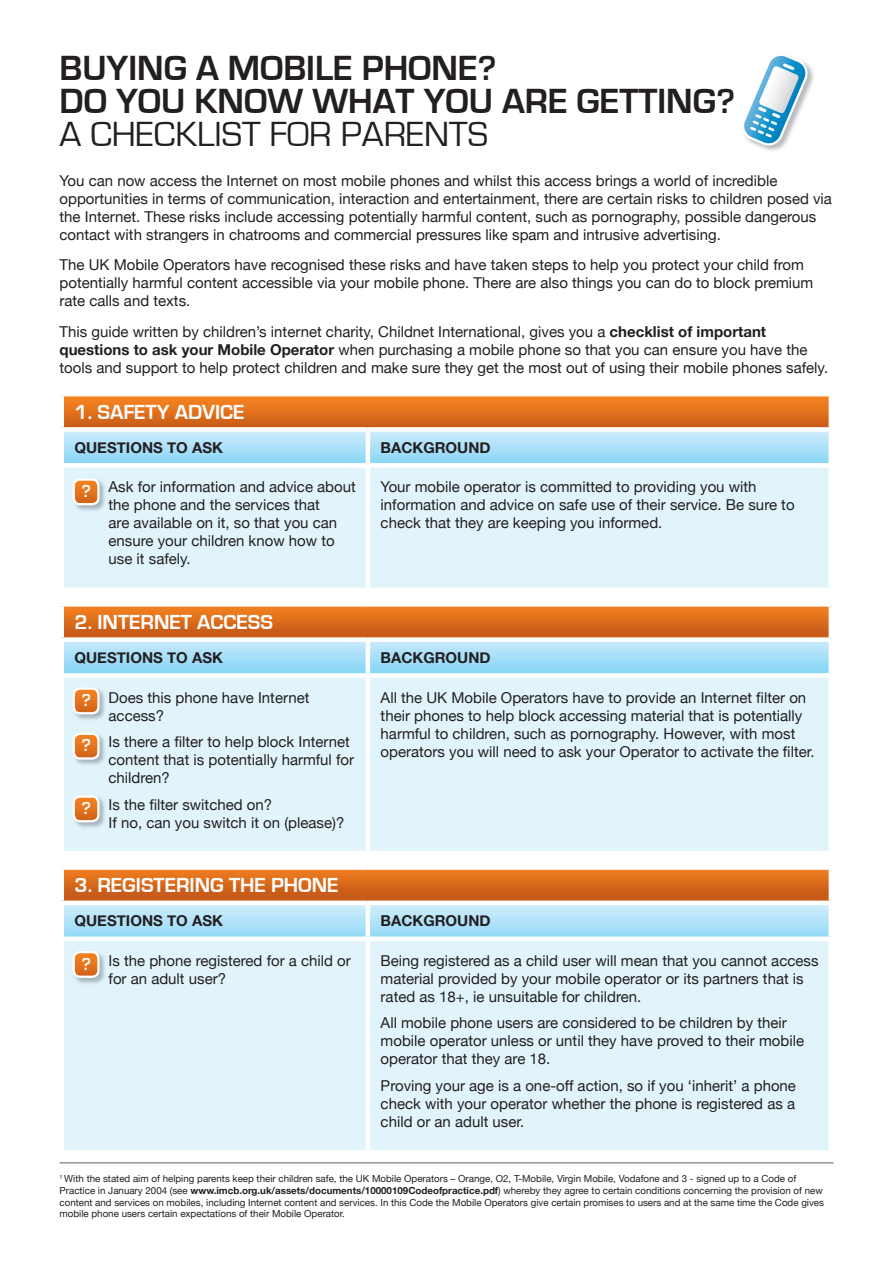
<style>
.page{position:relative;width:893px;height:1263px;background:#fff}
.page>*{position:absolute;margin:0;border:0;box-sizing:border-box;transform-origin:0 0}
.t1{font:700 36px/33px "Eurostile";color:#231f20}
.t2{font:36px "Eurostile";color:#231f20}
.t3{font:700 21px "Eurostile";color:#fff}
.t4{font:700 18px "Eurostile";color:#fff}
.t5{font:15px/18px "Helvetica Neue";color:#231f20}
.t6{font:700 15px "Helvetica Neue";color:#231f20}
.t7{font:9.75px/11.7px "Helvetica Neue";color:#231f20}
.s1{font-weight:700}
</style>
<div class="page">
<svg style="left:64px;top:396px;width:765px;height:31px;background:#e1731f"></svg>
<svg style="left:64px;top:432px;width:765px;height:31px;background:#abe0f8"></svg>
<div style="left:64px;top:468px;width:302px;height:682px;background:#e1f4fc"></div>
<div style="left:370px;top:468px;width:459px;height:682px;background:#e1f4fc"></div>
<svg style="left:64px;top:607px;width:765px;height:30px;background:#da6b1b"></svg>
<svg style="left:64px;top:642px;width:765px;height:31px;background:#a5def8"></svg>
<svg style="left:64px;top:870px;width:765px;height:30px;background:#d7681a"></svg>
<svg style="left:64px;top:905px;width:765px;height:31px;background:#b3e3f9"></svg>
<hr style="left:366px;top:432px;width:4px;height:31px;background:#fff">
<hr style="left:60px;top:588px;width:308px;height:4px;background:#fff">
<hr style="left:368px;top:588px;width:465px;height:4px;background:#fff">
<div style="left:60px;top:602px;width:308px;height:5px;background:#fff"></div>
<div style="left:368px;top:602px;width:465px;height:5px;background:#fff"></div>
<div style="left:60px;top:637px;width:308px;height:5px;background:#fff"></div>
<div style="left:368px;top:637px;width:465px;height:5px;background:#fff"></div>
<hr style="left:366px;top:642px;width:4px;height:31px;background:#fff">
<div style="left:60px;top:673px;width:308px;height:5px;background:#fff"></div>
<div style="left:368px;top:673px;width:465px;height:5px;background:#fff"></div>
<hr style="left:60px;top:851px;width:308px;height:4px;background:#fff">
<hr style="left:368px;top:851px;width:465px;height:4px;background:#fff">
<div style="left:60px;top:865px;width:308px;height:5px;background:#fff"></div>
<div style="left:368px;top:865px;width:465px;height:5px;background:#fff"></div>
<div style="left:60px;top:900px;width:308px;height:5px;background:#fff"></div>
<div style="left:368px;top:900px;width:465px;height:5px;background:#fff"></div>
<hr style="left:366px;top:905px;width:4px;height:31px;background:#fff">
<div style="left:60px;top:936px;width:308px;height:5px;background:#fff"></div>
<div style="left:368px;top:936px;width:465px;height:5px;background:#fff"></div>
<img style="left:72px;top:686px;width:36px;height:36px">
<svg style="left:74px;top:689px;width:24px;height:24px"></svg>
<div style="left:73px;top:687px;width:27px;height:27px;border:2px solid #fff;border-radius:6px"></div>
<hr style="left:60px;top:1162px;width:773px;height:1px;background:#939598">
<img style="left:72px;top:731px;width:36px;height:36px">
<svg style="left:74px;top:734px;width:24px;height:24px"></svg>
<div style="left:73px;top:733px;width:27px;height:27px;border:2px solid #fff;border-radius:6px"></div>
<img style="left:72px;top:794px;width:36px;height:36px">
<svg style="left:74px;top:796px;width:24px;height:25px"></svg>
<div style="left:73px;top:795px;width:27px;height:27px;border:2px solid #fff;border-radius:6px"></div>
<img style="left:72px;top:950px;width:36px;height:36px">
<svg style="left:74px;top:952px;width:24px;height:25px"></svg>
<div style="left:73px;top:951px;width:27px;height:27px;border:2px solid #fff;border-radius:6px"></div>
<img style="left:72px;top:477px;width:36px;height:36px">
<svg style="left:74px;top:479px;width:24px;height:25px"></svg>
<div style="left:73px;top:478px;width:27px;height:27px;border:2px solid #fff;border-radius:6px"></div>
<img style="left:757px;top:64px;width:57px;height:87px">
<svg style="left:744px;top:55px;width:64px;height:91px"></svg>
<h1 class="t1" style="left:60px;top:53px;width:677px">BUYING A MOBILE PHONE?<br>DO YOU KNOW WHAT YOU ARE GETTING?</h1>
<h1 class="t2" style="left:60px;top:115px;width:430px">A CHECKLIST FOR PARENTS</h1>
<p class="t5" style="left:60px;top:171px;width:774px">You can now access the Internet on most mobile phones and whilst this access brings a world of incredible opportunities in terms of communication, interaction and entertainment, there are certain risks to children posed via the Internet. These risks include accessing potentially harmful content, such as pornography, possible dangerous contact with strangers in chatrooms and commercial pressures like spam and intrusive advertising.</p>
<p class="t5" style="left:60px;top:256px;width:755px">The UK Mobile Operators have recognised these risks and have taken steps to help you protect your child from potentially harmful content accessible via your mobile phone. There are also things you can do to block premium rate calls and texts.</p>
<p class="t5" style="left:60px;top:323px;width:770px">This guide written by children’s internet charity, Childnet International, gives you a <span class="s1">checklist of important questions to ask your Mobile Operator</span> when purchasing a mobile phone so that you can ensure you have the tools and support to help protect children and make sure they get the most out of using their mobile phones safely.</p>
<h2 class="t3" style="left:75px;top:400px;width:171px">1. SAFETY ADVICE</h2>
<p class="t6" style="left:75px;top:438px;width:150px">QUESTIONS TO ASK</p>
<p class="t6" style="left:381px;top:438px;width:112px">BACKGROUND</p>
<p class="t5" style="left:109px;top:478px;width:249px">Ask for information and advice about the phone and the services that<br>are available on it, so that you can ensure your children know how to use it safely.</p>
<p class="t5" style="left:381px;top:478px;width:415px">Your mobile operator is committed to providing you with information and advice on safe use of their service. Be sure to check that they are keeping you informed.</p>
<p class="t4" style="left:82px;top:481px;width:11px">?</p>
<h2 class="t3" style="left:75px;top:611px;width:200px">2. INTERNET ACCESS</h2>
<p class="t6" style="left:75px;top:648px;width:150px">QUESTIONS TO ASK</p>
<p class="t6" style="left:381px;top:648px;width:112px">BACKGROUND</p>
<p class="t5" style="left:109px;top:688px;width:202px">Does this phone have Internet access?</p>
<p class="t5" style="left:109px;top:732px;width:247px">Is there a filter to help block Internet content that is potentially harmful for children?</p>
<p class="t5" style="left:109px;top:795px;width:237px">Is the filter switched on?<br>If no, can you switch it on (please)?</p>
<p class="t5" style="left:381px;top:688px;width:435px">All the UK Mobile Operators have to provide an Internet filter on their phones to help block accessing material that is potentially harmful to children, such as pornography. However, with most operators you will need to ask your Operator to activate the filter.</p>
<p class="t4" style="left:82px;top:690px;width:11px">?</p>
<p class="t4" style="left:82px;top:736px;width:11px">?</p>
<p class="t4" style="left:82px;top:798px;width:11px">?</p>
<h2 class="t3" style="left:75px;top:874px;width:266px">3. REGISTERING THE PHONE</h2>
<p class="t6" style="left:75px;top:911px;width:150px">QUESTIONS TO ASK</p>
<p class="t6" style="left:381px;top:911px;width:112px">BACKGROUND</p>
<p class="t5" style="left:109px;top:951px;width:244px">Is the phone registered for a child or for an adult user?</p>
<p class="t5" style="left:381px;top:951px;width:439px">Being registered as a child user will mean that you cannot access material provided by your mobile operator or its partners that is rated as 18+, ie unsuitable for children.</p>
<p class="t5" style="left:381px;top:1014px;width:425px">All mobile phone users are considered to be children by their mobile operator unless or until they have proved to their mobile operator that they are 18.</p>
<p class="t5" style="left:381px;top:1076px;width:417px;text-align:justify">Proving your age is a one-off action, so if you ‘inherit’ a phone check with your operator whether the phone is registered as a child or an adult user.</p>
<p class="t4" style="left:82px;top:954px;width:11px">?</p>
<p class="t7" style="left:60px;top:1173px;width:766px"><sup>1</sup> With the stated aim of helping parents keep their children safe, the UK Mobile Operators – Orange, O2, T-Mobile, Virgin Mobile, Vodafone and 3 - signed up to a Code of Practice in January 2004 (see <span class="s1">www.imcb.org.uk/assets/documents/10000109Codeofpractice.pdf</span>) whereby they agree to certain conditions concerning the provision of new content and services on mobiles, including Internet content and services. In this Code the Mobile Operators give certain promises to users and at the same time the Code gives mobile phone users certain expectations of their Mobile Operator.</p>
</div>
